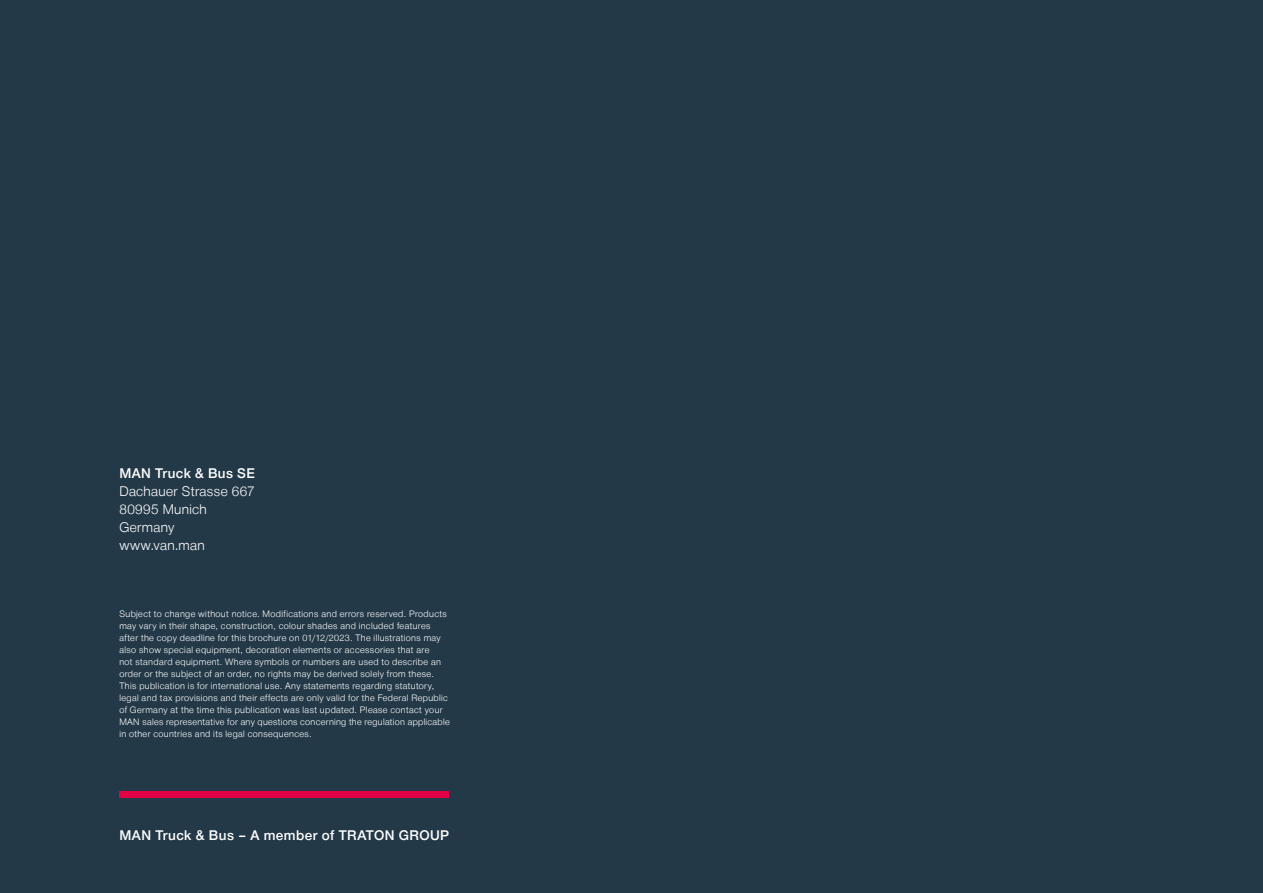
<style>
.page{position:relative;width:1263px;height:893px;background:#243948}
.page>*{position:absolute;margin:0;border:0;box-sizing:border-box;transform-origin:0 0}
.t1{font:500 13.5px "Man Global";letter-spacing:.03em;color:#fff}
.t2{font:300 13.5px/18px "Man Global";letter-spacing:.025em;color:#fff}
.t3{font:300 9px/12px "Man Global";letter-spacing:.04em;color:#fff}
</style>
<div class="page">
<div style="left:119px;top:791px;width:330px;height:6px;background:#e40045"></div>
<h1 class="t1" style="left:119px;top:466px;width:137px">MAN Truck &amp; Bus SE</h1>
<h1 class="t2" style="left:119px;top:483px;width:137px">Dachauer Strasse 667<br>80995 Munich<br>Germany www.van.man</h1>
<p class="t3" style="left:119px;top:608px;width:332px">Subject to change without notice. Modifications and errors reserved. Products may vary in their shape, construction, colour shades and included features after the copy deadline for this brochure on 01/12/2023. The illustrations may also show special equipment, decoration elements or accessories that are<br>not standard equipment. Where symbols or numbers are used to describe an order or the subject of an order, no rights may be derived solely from these.<br>This publication is for international use. Any statements regarding statutory, legal and tax provisions and their effects are only valid for the Federal Republic of Germany at the time this publication was last updated. Please contact your MAN sales representative for any questions concerning the regulation applicable in other countries and its legal consequences.</p>
<h1 class="t1" style="left:119px;top:827px;width:331px">MAN Truck &amp; Bus – A member of TRATON GROUP</h1>
</div>
